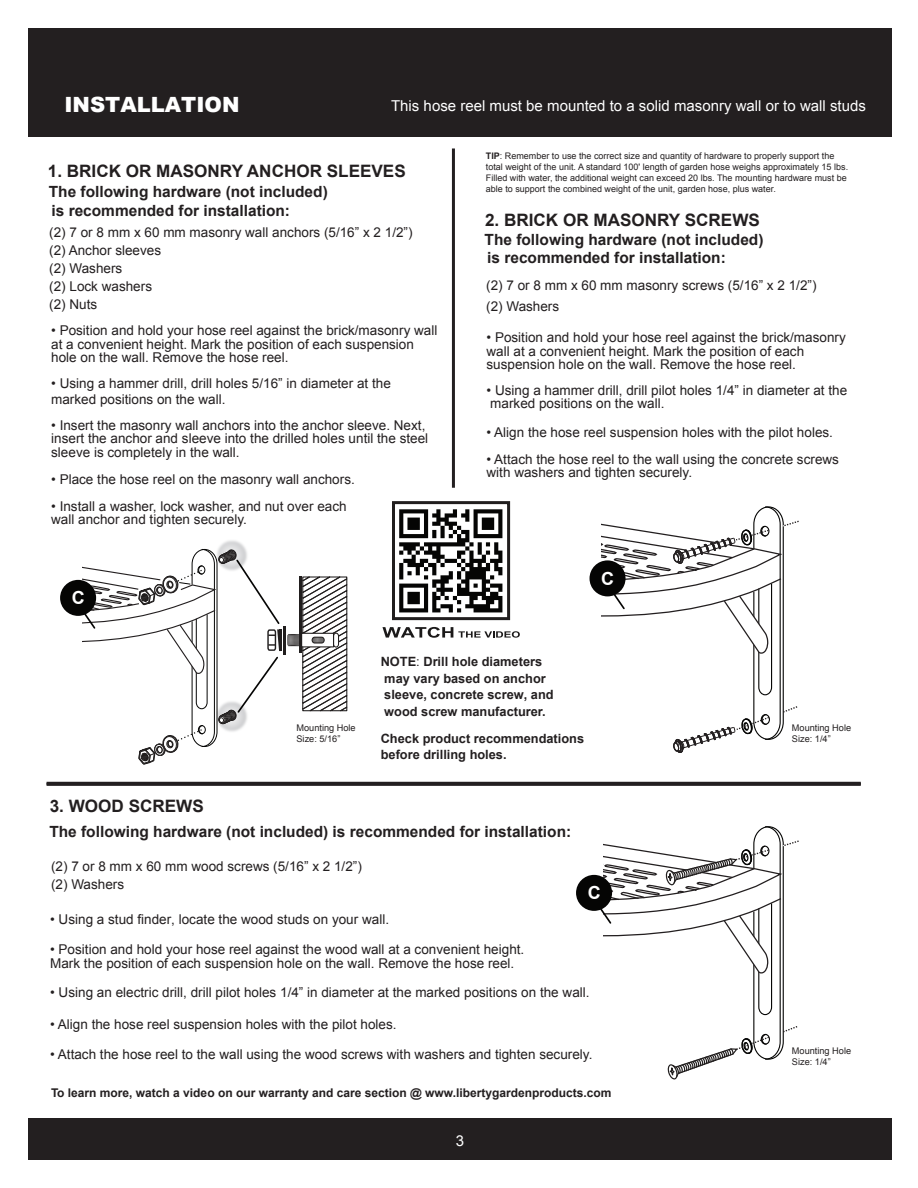
<style>
.page{position:relative;width:918px;height:1188px;background:#fff}
.page>*{position:absolute;margin:0;border:0;box-sizing:border-box;transform-origin:0 0}
.t1{font:900 21px "Arial";color:#fff}
.t2{font:700 18px "Arial";color:#fff}
.t3{font:700 17.1px "Arial";color:#231f20}
.t4{font:700 15.45px/18.5px "Arial";color:#231f20}
.t5{font:15px "Arial";color:#fff}
.t6{font:13.5px/13.5px "Arial";color:#231f20}
.t7{font:700 12.75px/16.5px "Arial";color:#231f20}
.t8{font:700 12px "Arial";color:#231f20}
.t9{font:9.15px/10.9px "Arial";color:#231f20}
.t10{font:9px/10.8px "Arial";color:#231f20}
.s1{font-weight:700}
.s2{font-weight:400}
</style>
<div class="page">
<hr style="left:47px;top:783px;width:813px;height:3px;background:#231f20">
<hr style="left:452px;top:148px;width:3px;height:340px;background:#231f20">
<svg style="left:382px;top:627px;width:137px;height:11px"></svg>
<div style="left:392px;top:501px;width:118px;height:119px;border:3px solid #211e1e"></div>
<hr style="left:47px;top:782px;width:813px;height:3px;background:#231f20">
<div style="left:395px;top:505px;width:111px;height:112px;background:#fff"></div>
<svg style="left:399px;top:509px;width:103px;height:103px"></svg>
<div style="left:29px;top:28px;width:862px;height:108px;background:#231f20"></div>
<div style="left:29px;top:1119px;width:862px;height:41px;background:#231f20"></div>
<svg style="left:287px;top:576px;width:61px;height:136px"></svg>
<hr style="left:299px;top:577px;width:3px;height:76px;background:#211e1e">
<hr style="left:283px;top:626px;width:2px;height:29px;background:#211e1e">
<div style="left:589px;top:560px;width:36px;height:36px;background:#050504;border-radius:50%"></div>
<svg style="left:601px;top:506px;width:198px;height:247px"></svg>
<div style="left:60px;top:580px;width:36px;height:36px;background:#050504;border-radius:50%"></div>
<svg style="left:81px;top:540px;width:200px;height:246px"></svg>
<div style="left:576px;top:875px;width:36px;height:36px;background:#050504;border-radius:50%"></div>
<svg style="left:597px;top:826px;width:202px;height:254px"></svg>
<h1 class="t1" style="left:64px;top:89px;width:176px">INSTALLATION</h1>
<p class="t5" style="left:391px;top:95px;width:476px">This hose reel must be mounted to a solid masonry wall or to wall studs</p>
<p class="t3" style="left:48px;top:159px;width:359px">1. BRICK OR MASONRY ANCHOR SLEEVES</p>
<p class="t4" style="left:49px;top:183px;width:280px">The following hardware (not included) is recommended for installation:</p>
<p class="t6" style="left:49px;top:223px;width:365px;line-height:18px">(2) 7 or 8 mm x 60 mm masonry wall anchors (5/16” x 2 1/2”) (2) Anchor sleeves<br>(2) Washers<br>(2) Lock washers<br>(2) Nuts</p>
<p class="t6" style="left:51px;top:324px;width:387px">• Position and hold your hose reel against the brick/masonry wall at a convenient height. Mark the position of each suspension hole on the wall. Remove the hose reel.</p>
<p class="t6" style="left:51px;top:375px;width:341px;line-height:16.2px">• Using a hammer drill, drill holes 5/16” in diameter at the marked positions on the wall.</p>
<p class="t6" style="left:51px;top:418px;width:378px">• Insert the masonry wall anchors into the anchor sleeve. Next, insert the anchor and sleeve into the drilled holes until the steel sleeve is completely in the wall.</p>
<p class="t6" style="left:51px;top:472px;width:305px">• Place the hose reel on the masonry wall anchors.</p>
<p class="t6" style="left:51px;top:499px;width:297px">• Install a washer, lock washer, and nut over each wall anchor and tighten securely.</p>
<h2 class="t2" style="left:72px;top:586px;width:14px">C</h2>
<p class="t10" style="left:485px;top:151px;width:363px"><span class="s1">TIP</span>: Remember to use the correct size and quantity of hardware to properly support the total weight of the unit. A standard 100' length of garden hose weighs approximately 15 lbs.<br>Filled with water, the additional weight can exceed 20 lbs. The mounting hardware must be able to support the combined weight of the unit, garden hose, plus water.</p>
<p class="t3" style="left:485px;top:208px;width:276px">2. BRICK OR MASONRY SCREWS</p>
<p class="t4" style="left:484px;top:230px;width:280px">The following hardware (not included) is recommended for installation:</p>
<p class="t6" style="left:486px;top:275px;width:332px;line-height:21px">(2) 7 or 8 mm x 60 mm masonry screws (5/16” x 2 1/2”) (2) Washers</p>
<p class="t6" style="left:486px;top:331px;width:360px">• Position and hold your hose reel against the brick/masonry wall at a convenient height. Mark the position of each suspension hole on the wall. Remove the hose reel.</p>
<p class="t6" style="left:486px;top:384px;width:362px">• Using a hammer drill, drill pilot holes 1/4” in diameter at the marked positions on the wall.</p>
<p class="t6" style="left:486px;top:425px;width:348px">• Align the hose reel suspension holes with the pilot holes.</p>
<p class="t6" style="left:486px;top:452px;width:354px">• Attach the hose reel to the wall using the concrete screws with washers and tighten securely.</p>
<h2 class="t2" style="left:601px;top:566px;width:14px">C</h2>
<p class="t3" style="left:50px;top:795px;width:155px">3. WOOD SCREWS</p>
<p class="t9" style="left:296px;top:722px;width:61px">Mounting Hole<br>Size: 5/16”</p>
<p class="t7" style="left:380px;top:654px;width:174px">NOTE<span class="s2">:</span> Drill hole diameters may vary based on anchor sleeve, concrete screw, and wood screw manufacturer.</p>
<p class="t7" style="left:380px;top:730px;width:205px">Check product recommendations before drilling holes.</p>
<p class="t4" style="left:49px;top:823px;width:523px">The following hardware (not included) is recommended for installation:</p>
<p class="t6" style="left:51px;top:858px;width:312px;line-height:18px">(2) 7 or 8 mm x 60 mm wood screws (5/16” x 2 1/2”) (2) Washers</p>
<p class="t6" style="left:50px;top:913px;width:340px">• Using a stud finder, locate the wood studs on your wall.</p>
<p class="t6" style="left:50px;top:943px;width:475px">• Position and hold your hose reel against the wood wall at a convenient height.<br>Mark the position of each suspension hole on the wall. Remove the hose reel.</p>
<h2 class="t2" style="left:587px;top:881px;width:14px">C</h2>
<p class="t6" style="left:50px;top:985px;width:540px">• Using an electric drill, drill pilot holes 1/4” in diameter at the marked positions on the wall.</p>
<p class="t6" style="left:50px;top:1018px;width:348px">• Align the hose reel suspension holes with the pilot holes.</p>
<p class="t6" style="left:50px;top:1048px;width:543px">• Attach the hose reel to the wall using the wood screws with washers and tighten securely.</p>
<p class="t8" style="left:51px;top:1085px;width:561px">To learn more, watch a video on our warranty and care section @ www.libertygardenproducts.com</p>
<p class="t5" style="left:456px;top:1131px;width:10px">3</p>
<p class="t9" style="left:791px;top:723px;width:61px">Mounting Hole<br>Size: 1/4”</p>
<p class="t9" style="left:791px;top:1045px;width:61px">Mounting Hole<br>Size: 1/4”</p>
</div>
